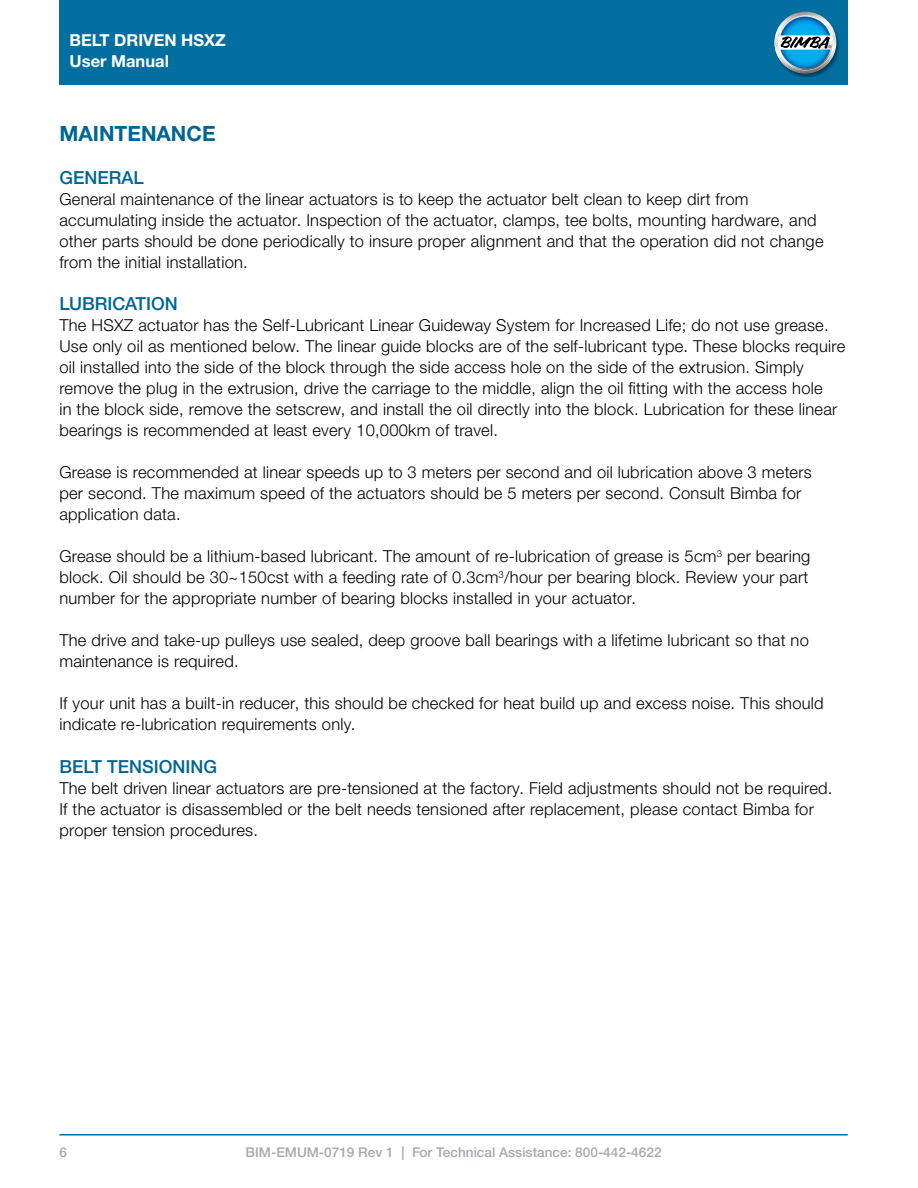
<style>
.page{position:relative;width:918px;height:1188px;background:#fff}
.page>*{position:absolute;margin:0;border:0;box-sizing:border-box;transform-origin:0 0}
.t1{font:700 21px "Helvetica Neue LTW1 G";color:#006593}
.t2{font:500 18px "Helvetica Neue LTW1 G";color:#006593}
.t3{font:300 16.5px/21px "Helvetica Neue LTW1 G";letter-spacing:.015em;color:#000}
.t4{font:700 16.5px/21px "Helvetica Neue LTW1 G";color:#fff}
.t5{font:500 13.5px "Helvetica Neue LTW1 G";color:#a7a9ac}
</style>
<div class="page">
<div style="left:59px;top:0;width:789px;height:85px;background:#006e9f"></div>
<img style="left:776px;top:13px;width:63px;height:64px">
<svg style="left:774px;top:12px;width:62px;height:62px"></svg>
<svg style="left:778px;top:15px;width:55px;height:55px"></svg>
<svg style="left:780px;top:17px;width:52px;height:51px;background:#499cc1"></svg>
<hr style="left:59px;top:1134px;width:789px;height:2px;background:#006e9f">
<p class="t4" style="left:70px;top:29px;width:158px">BELT DRIVEN HSXZ<br>User Manual</p>
<p class="t1" style="left:59px;top:121px;width:158px">MAINTENANCE</p>
<p class="t2" style="left:59px;top:166px;width:86px">GENERAL</p>
<p class="t3" style="left:59px;top:188px;width:766px">General maintenance of the linear actuators is to keep the actuator belt clean to keep dirt from accumulating inside the actuator. Inspection of the actuator, clamps, tee bolts, mounting hardware, and other parts should be done periodically to insure proper alignment and that the operation did not change from the initial installation.</p>
<p class="t2" style="left:59px;top:293px;width:120px">LUBRICATION</p>
<p class="t3" style="left:59px;top:315px;width:787px">The HSXZ actuator has the Self-Lubricant Linear Guideway System for Increased Life; do not use grease.<br>Use only oil as mentioned below. The linear guide blocks are of the self-lubricant type. These blocks require oil installed into the side of the block through the side access hole on the side of the extrusion. Simply remove the plug in the extrusion, drive the carriage to the middle, align the oil fitting with the access hole<br>in the block side, remove the setscrew, and install the oil directly into the block. Lubrication for these linear bearings is recommended at least every 10,000km of travel.</p>
<p class="t3" style="left:59px;top:462px;width:754px">Grease is recommended at linear speeds up to 3 meters per second and oil lubrication above 3 meters per second. The maximum speed of the actuators should be 5 meters per second. Consult Bimba for application data.</p>
<p class="t3" style="left:59px;top:546px;width:752px;text-align:justify">Grease should be a lithium-based lubricant. The amount of re-lubrication of grease is 5cm<sup>3</sup> per bearing block. Oil should be 30~150cst with a feeding rate of 0.3cm<sup>3</sup>/hour per bearing block. Review your part number for the appropriate number of bearing blocks installed in your actuator.</p>
<p class="t3" style="left:59px;top:630px;width:751px">The drive and take-up pulleys use sealed, deep groove ball bearings with a lifetime lubricant so that no maintenance is required.</p>
<p class="t3" style="left:59px;top:693px;width:766px">If your unit has a built-in reducer, this should be checked for heat build up and excess noise. This should indicate re-lubrication requirements only.</p>
<p class="t2" style="left:59px;top:756px;width:159px">BELT TENSIONING</p>
<p class="t3" style="left:59px;top:777px;width:775px">The belt driven linear actuators are pre-tensioned at the factory. Field adjustments should not be required.<br>If the actuator is disassembled or the belt needs tensioned after replacement, please contact Bimba for proper tension procedures.</p>
<p class="t5" style="left:59px;top:1144px;width:9px">6</p>
<p class="t5" style="left:246px;top:1144px;width:417px">BIM-EMUM-0719 Rev 1 | For Technical Assistance: 800-442-4622</p>
</div>
